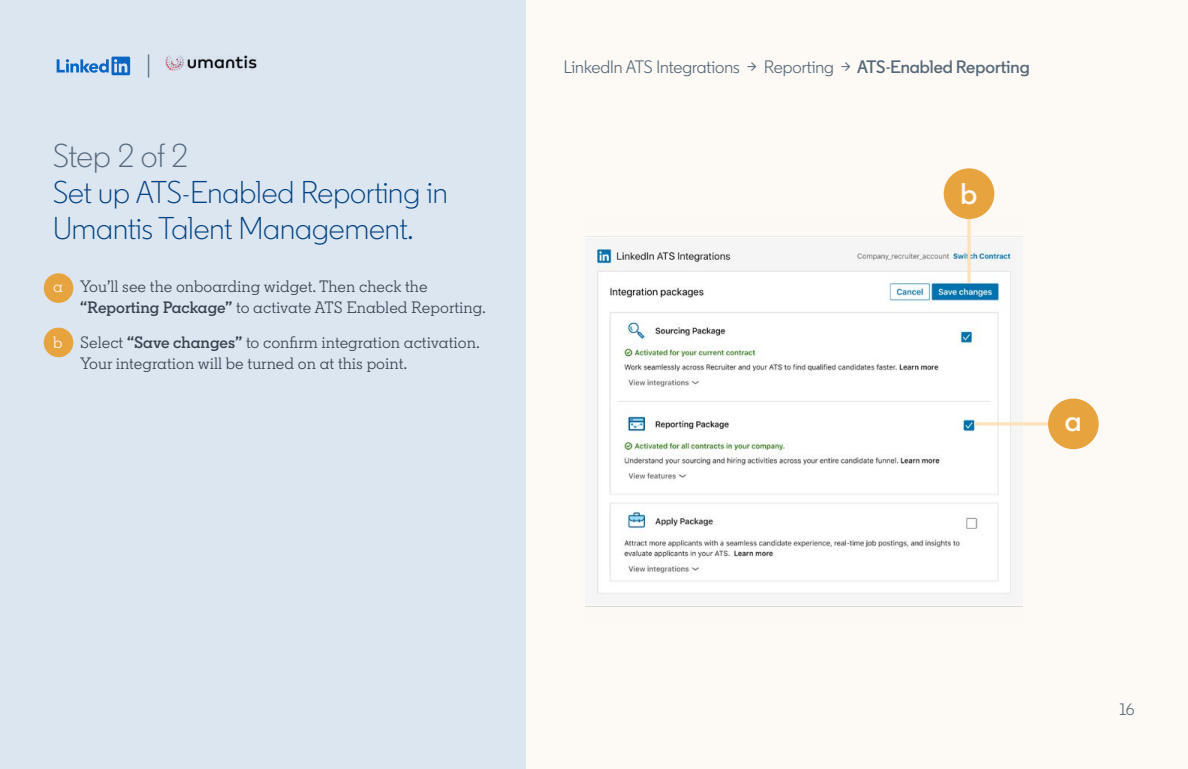
<style>
.page{position:relative;width:1188px;height:769px;background:#fdfaf5}
.page>*{position:absolute;margin:0;border:0;box-sizing:border-box;transform-origin:0 0}
.t1{font:300 33px "Community";letter-spacing:-.01em;color:#56687a}
.t2{font:300 31.5px/36px "Community";color:#004182}
.t3{font:600 30px "Community";color:#fdfaf5}
.t4{font:300 27px "Community";color:#56687a}
.t5{font:18px "Community";color:#56687a}
.t6{font:16.5px/21px "Community Slab";color:#38434f}
.t7{font:16.5px "Community";color:#56687a}
.s1{font-weight:600}
.s2{color:#fdfaf5}
</style>
<div class="page">
<div style="left:0;top:0;width:525px;height:769px;background:#dce6f1"></div>
<div style="left:44px;top:273px;width:29px;height:30px;background:#e7a33e;border-radius:50%"></div>
<div style="left:44px;top:328px;width:29px;height:29px;background:#e7a33e;border-radius:50%"></div>
<img style="left:166px;top:56px;width:91px;height:15px">
<svg style="left:57px;top:57px;width:73px;height:18px"></svg>
<img style="left:585px;top:214px;width:437px;height:393px">
<svg style="left:967px;top:219px;width:4px;height:64px"></svg>
<div style="left:944px;top:168px;width:50px;height:51px;background:#e7a33e;border-radius:50%"></div>
<hr style="left:974px;top:422px;width:117px;height:3px;background:#fce2ba">
<div style="left:1048px;top:398px;width:51px;height:51px;background:#e7a33e;border-radius:50%"></div>
<h3 class="t4" style="left:146px;top:49px;width:7px">|</h3>
<p class="t5" style="left:564px;top:55px;width:468px">LinkedIn ATS Integrations → Reporting → <span class="s1">ATS-Enabled Reporting</span></p>
<h1 class="t1" style="left:53px;top:136px;width:136px">Step 2 of 2</h1>
<h2 class="t2" style="left:53px;top:175px;width:396px">Set up ATS-Enabled Reporting in<br>Umantis Talent Management.</h2>
<p class="t6" style="left:80px;top:276px;width:407px;text-indent:-27px"><span class="s2">a</span> You’ll see the onboarding widget. Then check the <span class="s1">“Reporting Package”</span> to activate ATS Enabled Reporting.</p>
<p class="t6" style="left:80px;top:331px;width:401px;text-indent:-27px"><span class="s2">b</span> Select <span class="s1">“Save changes”</span> to confirm integration activation.<br>Your integration will be turned on at this point.</p>
<h3 class="t3" style="left:961px;top:175px;width:18px">b</h3>
<h3 class="t3" style="left:1065px;top:402px;width:18px">a</h3>
<p class="t7" style="left:1119px;top:699px;width:17px">16</p>
</div>
